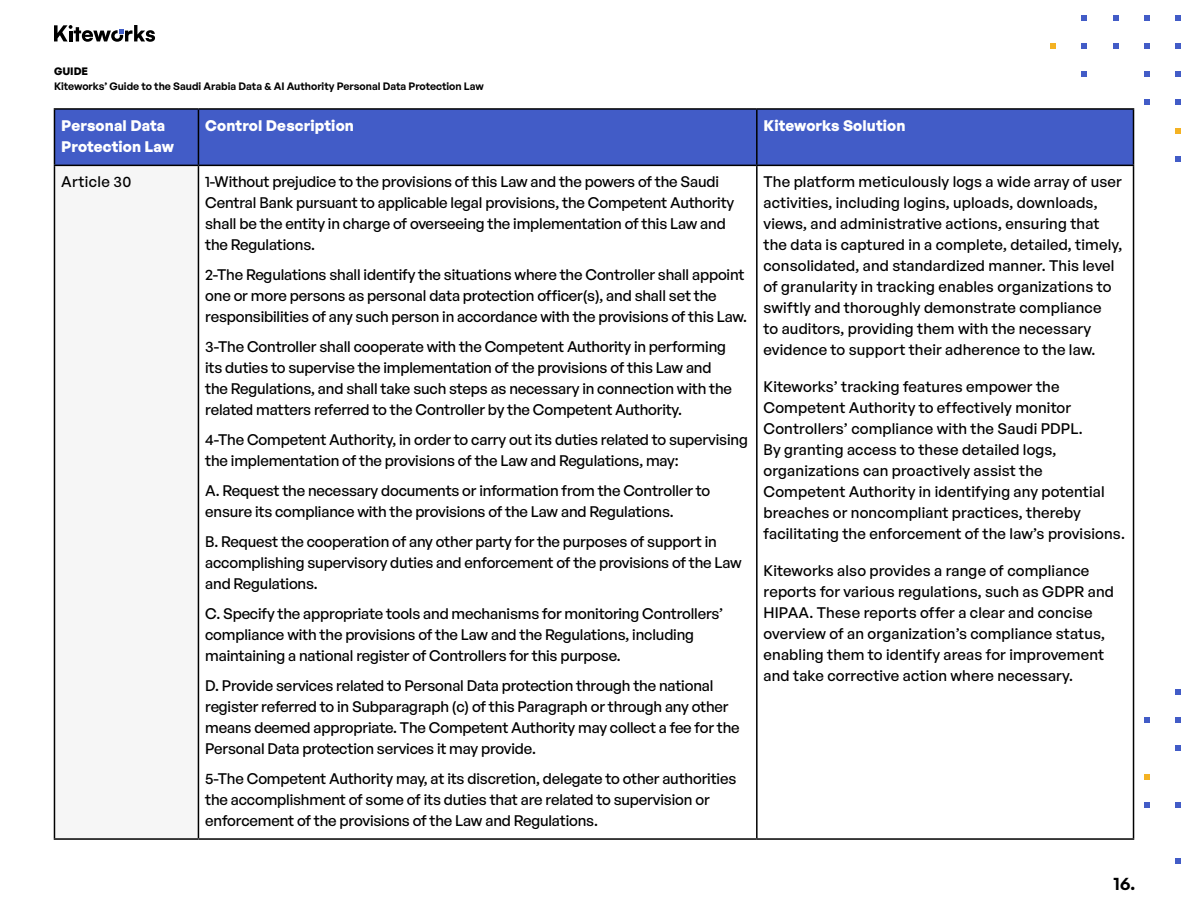
<style>
.page{position:relative;width:1188px;height:918px;background:#fff}
.page>*{position:absolute;margin:0;border:0;box-sizing:border-box;transform-origin:0 0}
.t1{font:600 18px "General Sans";color:#000}
.t2{font:500 15px/21px "General Sans";letter-spacing:-.01em;color:#000}
.t3{font:500 15px/21px "General Sans";letter-spacing:.01em;color:#000}
.t4{font:700 15px/21px "General Sans";letter-spacing:.01em;color:#fff}
.t5{font:500 15px "General Sans";letter-spacing:.02em;color:#000}
.t6{font:600 10.5px "General Sans";color:#000}
.t7{font:700 10.5px "General Sans";color:#000}
</style>
<div class="page">
<svg style="left:1175px;top:689px;width:5px;height:5px"></svg>
<svg style="left:1144px;top:717px;width:5px;height:5px"></svg>
<svg style="left:1175px;top:717px;width:5px;height:5px"></svg>
<svg style="left:1175px;top:746px;width:5px;height:5px"></svg>
<svg style="left:1144px;top:774px;width:5px;height:5px"></svg>
<svg style="left:1144px;top:802px;width:5px;height:5px"></svg>
<svg style="left:1175px;top:802px;width:5px;height:5px"></svg>
<svg style="left:1175px;top:859px;width:5px;height:5px"></svg>
<svg style="left:54px;top:25px;width:101px;height:17px"></svg>
<svg style="left:1175px;top:157px;width:5px;height:5px"></svg>
<svg style="left:1175px;top:128px;width:5px;height:5px"></svg>
<svg style="left:1144px;top:100px;width:5px;height:5px"></svg>
<svg style="left:1175px;top:100px;width:5px;height:5px"></svg>
<svg style="left:1144px;top:72px;width:5px;height:5px"></svg>
<svg style="left:1175px;top:72px;width:5px;height:5px"></svg>
<svg style="left:1082px;top:72px;width:5px;height:5px"></svg>
<svg style="left:1175px;top:43px;width:5px;height:5px"></svg>
<svg style="left:1144px;top:43px;width:5px;height:5px"></svg>
<svg style="left:1113px;top:43px;width:5px;height:5px"></svg>
<svg style="left:1082px;top:43px;width:5px;height:5px"></svg>
<svg style="left:1051px;top:43px;width:5px;height:5px"></svg>
<svg style="left:1144px;top:15px;width:5px;height:5px"></svg>
<svg style="left:1175px;top:15px;width:5px;height:5px"></svg>
<svg style="left:1113px;top:15px;width:5px;height:5px"></svg>
<svg style="left:1082px;top:15px;width:5px;height:5px"></svg>
<div style="left:55px;top:110px;width:1078px;height:55px;background:#425cc7"></div>
<div style="left:54px;top:165px;width:144px;height:674px;background:#f6f6f6"></div>
<hr style="left:54px;top:108px;width:144px;height:2px;background:#000">
<hr style="left:54px;top:110px;width:1px;height:55px;background:#000">
<hr style="left:198px;top:108px;width:559px;height:2px;background:#000">
<hr style="left:198px;top:110px;width:1px;height:55px;background:#000">
<hr style="left:757px;top:108px;width:377px;height:2px;background:#000">
<hr style="left:756px;top:110px;width:2px;height:55px;background:#000">
<hr style="left:1133px;top:110px;width:1px;height:55px;background:#000">
<hr style="left:54px;top:165px;width:144px;height:1px;background:#000">
<hr style="left:54px;top:166px;width:1px;height:672px;background:#000">
<hr style="left:198px;top:165px;width:559px;height:1px;background:#000">
<hr style="left:198px;top:166px;width:1px;height:672px;background:#000">
<hr style="left:757px;top:165px;width:377px;height:1px;background:#000">
<hr style="left:756px;top:166px;width:2px;height:672px;background:#000">
<hr style="left:1133px;top:166px;width:1px;height:672px;background:#000">
<hr style="left:54px;top:838px;width:144px;height:2px;background:#000">
<hr style="left:198px;top:838px;width:559px;height:2px;background:#000">
<hr style="left:757px;top:838px;width:377px;height:2px;background:#000">
<p class="t7" style="left:54px;top:64px;width:36px">GUIDE</p>
<p class="t6" style="left:54px;top:79px;width:431px">Kiteworks’ Guide to the Saudi Arabia Data &amp; AI Authority Personal Data Protection Law</p>
<p class="t4" style="left:61px;top:115px;width:114px">Personal Data<br>Protection Law</p>
<p class="t4" style="left:205px;top:115px;width:150px">Control Description</p>
<p class="t4" style="left:764px;top:115px;width:144px">Kiteworks Solution</p>
<p class="t5" style="left:61px;top:172px;width:72px">Article 30</p>
<p class="t2" style="left:205px;top:171px;width:531px">1-Without prejudice to the provisions of this Law and the powers of the Saudi Central Bank pursuant to applicable legal provisions, the Competent Authority shall be the entity in charge of overseeing the implementation of this Law and the Regulations.</p>
<p class="t2" style="left:205px;top:264px;width:543px">2-The Regulations shall identify the situations where the Controller shall appoint one or more persons as personal data protection officer(s), and shall set the responsibilities of any such person in accordance with the provisions of this Law.</p>
<p class="t2" style="left:205px;top:336px;width:528px">3-The Controller shall cooperate with the Competent Authority in performing its duties to supervise the implementation of the provisions of this Law and the Regulations, and shall take such steps as necessary in connection with the related matters referred to the Controller by the Competent Authority.</p>
<p class="t2" style="left:205px;top:429px;width:544px">4-The Competent Authority, in order to carry out its duties related to supervising the implementation of the provisions of the Law and Regulations, may:</p>
<p class="t2" style="left:205px;top:480px;width:507px">A. Request the necessary documents or information from the Controller to ensure its compliance with the provisions of the Law and Regulations.</p>
<p class="t2" style="left:205px;top:530px;width:538px">B. Request the cooperation of any other party for the purposes of support in accomplishing supervisory duties and enforcement of the provisions of the Law and Regulations.</p>
<p class="t2" style="left:205px;top:602px;width:520px">C. Specify the appropriate tools and mechanisms for monitoring Controllers’ compliance with the provisions of the Law and the Regulations, including maintaining a national register of Controllers for this purpose.</p>
<p class="t2" style="left:205px;top:674px;width:536px">D. Provide services related to Personal Data protection through the national register referred to in Subparagraph (c) of this Paragraph or through any other means deemed appropriate. The Competent Authority may collect a fee for the Personal Data protection services it may provide.</p>
<p class="t2" style="left:205px;top:767px;width:533px">5-The Competent Authority may, at its discretion, delegate to other authorities the accomplishment of some of its duties that are related to supervision or enforcement of the provisions of the Law and Regulations.</p>
<p class="t3" style="left:764px;top:171px;width:360px">The platform meticulously logs a wide array of user activities, including logins, uploads, downloads, views, and administrative actions, ensuring that the data is captured in a complete, detailed, timely, consolidated, and standardized manner. This level of granularity in tracking enables organizations to swiftly and thoroughly demonstrate compliance<br>to auditors, providing them with the necessary evidence to support their adherence to the law.</p>
<p class="t3" style="left:764px;top:376px;width:363px">Kiteworks’ tracking features empower the Competent Authority to effectively monitor Controllers’ compliance with the Saudi PDPL.<br>By granting access to these detailed logs, organizations can proactively assist the Competent Authority in identifying any potential breaches or noncompliant practices, thereby facilitating the enforcement of the law’s provisions.</p>
<p class="t3" style="left:764px;top:559px;width:352px">Kiteworks also provides a range of compliance reports for various regulations, such as GDPR and HIPAA. These reports offer a clear and concise overview of an organization’s compliance status, enabling them to identify areas for improvement and take corrective action where necessary.</p>
<p class="t1" style="left:1114px;top:872px;width:23px">16.</p>
</div>
